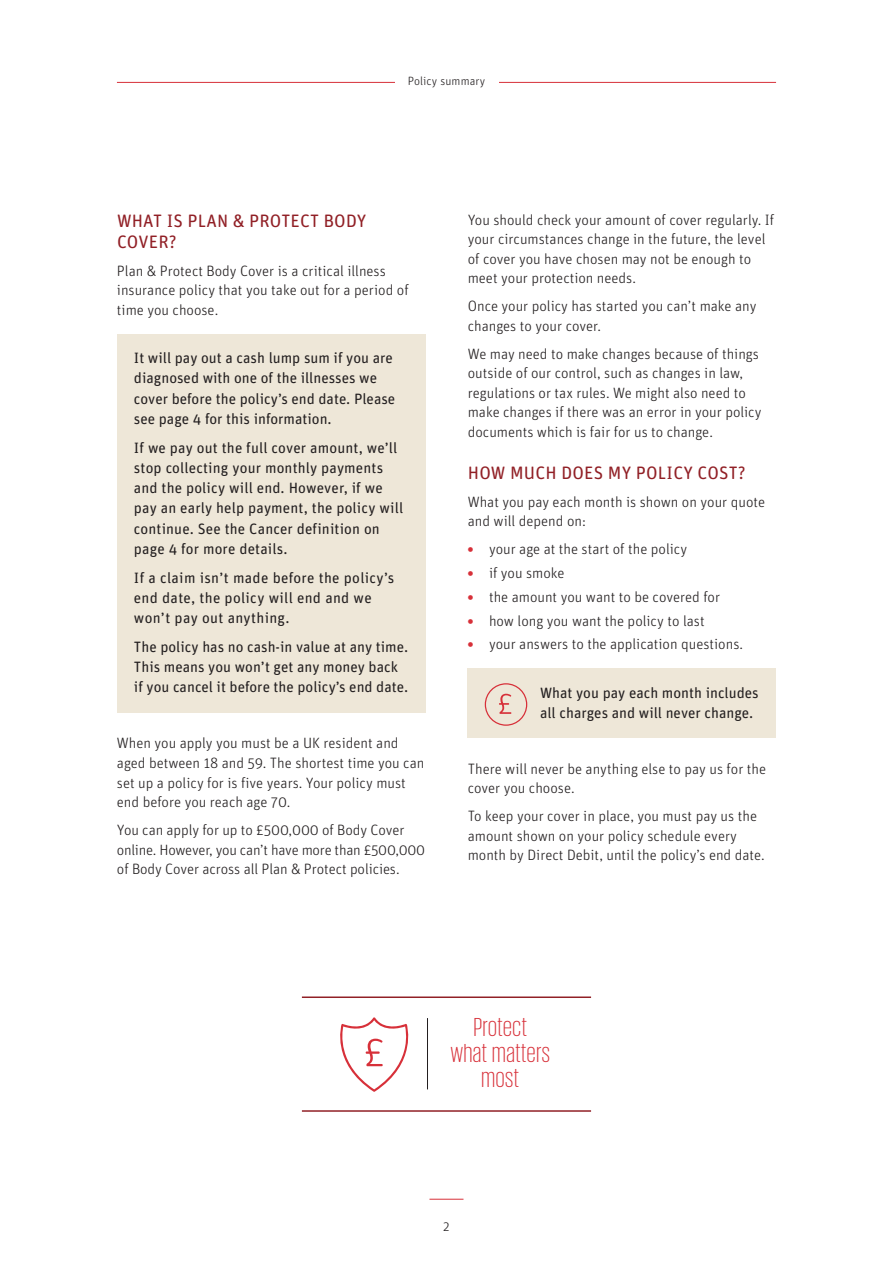
<style>
.page{position:relative;width:893px;height:1263px;background:#fff}
.page>*{position:absolute;margin:0;border:0;box-sizing:border-box;transform-origin:0 0}
.t1{font:300 26.55px/25.5px "Giorgio Sans";letter-spacing:.025em;color:#d73039;text-align:center}
.Subheading_L2{font:18px/21px "Unit Rounded Pro";letter-spacing:.01em;color:#912026}
.Body_copy{font:300 15px/19.5px "Unit Rounded Pro";color:#231f20}
.boxed_body_copy{font:15px/20.2px "Unit Rounded Pro";color:#231f20}
.boxed_body_copy-2{font:15px/20.2px "Unit Rounded Pro";letter-spacing:.02em;color:#231f20}
.t2{font:300 13.5px "Unit Rounded Pro";color:#231f20}
.t3{font:300 12px "Unit Rounded Pro";letter-spacing:.01em;color:#231f20}
.s1{font-weight:900;font-size:13.5px;color:#d73039}
</style>
<div class="page">
<hr style="left:117px;top:82px;width:659px;height:1px;background:#d73039">
<div style="left:395px;top:77px;width:103px;height:8px;background:#fff"></div>
<hr style="left:429px;top:1199px;width:34px;height:1px;background:#d73039">
<div style="left:117px;top:334px;width:308px;height:110px;background:#eee7d8"></div>
<div style="left:117px;top:424px;width:308px;height:150px;background:#eee7d8"></div>
<div style="left:117px;top:554px;width:308px;height:89px;background:#eee7d8"></div>
<div style="left:117px;top:623px;width:308px;height:90px;background:#eee7d8"></div>
<div style="left:468px;top:669px;width:308px;height:69px;background:#eee7d8"></div>
<svg style="left:485px;top:683px;width:42px;height:43px"></svg>
<hr style="left:302px;top:1110px;width:289px;height:2px;background:#912026">
<hr style="left:302px;top:996px;width:289px;height:2px;background:#912026">
<hr style="left:427px;top:1018px;width:1px;height:71px;background:#231f20">
<svg style="left:340px;top:1017px;width:69px;height:75px"></svg>
<p class="t3" style="left:408px;top:73px;width:79px">Policy summary</p>
<p class="Subheading_L2" style="left:117px;top:209px;width:251px">WHAT IS PLAN &amp; PROTECT BODY<br>COVER?</p>
<p class="Body_copy" style="left:117px;top:261px;width:293px">Plan &amp; Protect Body Cover is a critical illness insurance policy that you take out for a period of time you choose.</p>
<p class="boxed_body_copy" style="left:134px;top:347px;width:263px">It will pay out a cash lump sum if you are diagnosed with one of the illnesses we cover before the policy’s end date. Please see page 4 for this information.</p>
<p class="boxed_body_copy" style="left:134px;top:437px;width:271px">If we pay out the full cover amount, we’ll stop collecting your monthly payments and the policy will end. However, if we pay an early help payment, the policy will continue. See the Cancer definition on page 4 for more details.</p>
<p class="boxed_body_copy-2" style="left:134px;top:567px;width:262px">If a claim isn’t made before the policy’s end date, the policy will end and we won’t pay out anything.</p>
<p class="boxed_body_copy" style="left:134px;top:636px;width:276px">The policy has no cash-in value at any time.<br>This means you won’t get any money back if you cancel it before the policy’s end date.</p>
<p class="Body_copy" style="left:117px;top:733px;width:309px">When you apply you must be a UK resident and aged between 18 and 59. The shortest time you can set up a policy for is five years. Your policy must end before you reach age 70.</p>
<p class="Body_copy" style="left:117px;top:820px;width:310px">You can apply for up to £500,000 of Body Cover online. However, you can’t have more than £500,000 of Body Cover across all Plan &amp; Protect policies.</p>
<p class="Body_copy" style="left:468px;top:209px;width:308px">You should check your amount of cover regularly. If your circumstances change in the future, the level of cover you have chosen may not be enough to meet your protection needs.</p>
<p class="Body_copy" style="left:468px;top:296px;width:290px">Once your policy has started you can’t make any changes to your cover.</p>
<p class="Body_copy" style="left:468px;top:343px;width:295px">We may need to make changes because of things outside of our control, such as changes in law, regulations or tax rules. We might also need to make changes if there was an error in your policy documents which is fair for us to change.</p>
<p class="Subheading_L2" style="left:468px;top:461px;width:280px">HOW MUCH DOES MY POLICY COST?</p>
<p class="Body_copy" style="left:468px;top:492px;width:299px">What you pay each month is shown on your quote and will depend on:</p>
<p class="Body_copy" style="left:468px;top:539px;width:221px"><span class="s1">•</span> your age at the start of the policy</p>
<p class="Body_copy" style="left:468px;top:563px;width:98px"><span class="s1">•</span> if you smoke</p>
<p class="Body_copy" style="left:468px;top:587px;width:254px"><span class="s1">•</span> the amount you want to be covered for</p>
<p class="Body_copy" style="left:468px;top:610px;width:238px"><span class="s1">•</span> how long you want the policy to last</p>
<p class="Body_copy" style="left:468px;top:634px;width:277px"><span class="s1">•</span> your answers to the application questions.</p>
<p class="boxed_body_copy" style="left:540px;top:682px;width:220px">What you pay each month includes all charges and will never change.</p>
<p class="Body_copy" style="left:468px;top:759px;width:300px">There will never be anything else to pay us for the cover you choose.</p>
<p class="Body_copy" style="left:468px;top:806px;width:299px">To keep your cover in place, you must pay us the amount shown on your policy schedule every month by Direct Debit, until the policy’s end date.</p>
<p class="t1" style="left:451px;top:1014px;width:101px">Protect<br>what matters most</p>
<p class="t2" style="left:443px;top:1218px;width:8px">2</p>
</div>
